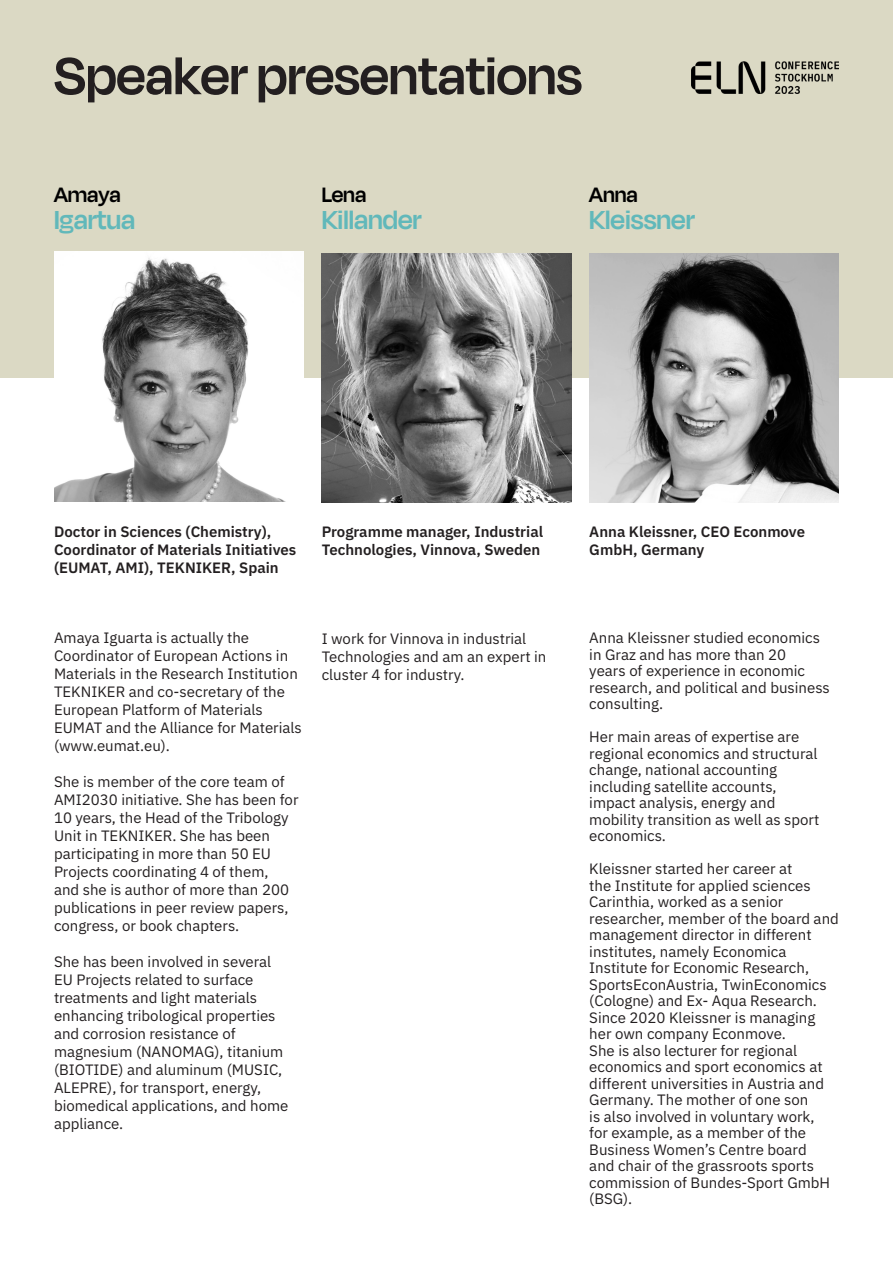
<style>
.page{position:relative;width:893px;height:1263px;background:#fff}
.page>*{position:absolute;margin:0;border:0;box-sizing:border-box;transform-origin:0 0}
.t1{font:600 60px "Degular Display";color:#231f20}
.t2{font:600 30px "Degular Display";color:#61b8ba}
.t3{font:600 24px "Degular Display";color:#000}
.t4{font:15px/16.5px "IBM Plex Sans";color:#231f20}
.t5{font:600 15px/18px "IBM Plex Sans";color:#231f20}
</style>
<div class="page">
<div style="left:0;top:0;width:893px;height:378px;background:#dbd9c4"></div>
<img style="left:54px;top:252px;width:250px;height:250px">
<img style="left:322px;top:253px;width:249px;height:250px">
<img style="left:589px;top:253px;width:250px;height:250px">
<img style="left:692px;top:62px;width:147px;height:31px">
<p class="t1" style="left:54px;top:41px;width:530px">Speaker presentations</p>
<p class="t3" style="left:54px;top:181px;width:68px">Amaya</p>
<p class="t2" style="left:54px;top:202px;width:83px">Igartua</p>
<p class="t3" style="left:322px;top:181px;width:46px">Lena</p>
<p class="t2" style="left:322px;top:202px;width:101px">Killander</p>
<p class="t3" style="left:589px;top:181px;width:50px">Anna</p>
<p class="t2" style="left:589px;top:202px;width:107px">Kleissner</p>
<p class="t5" style="left:54px;top:521px;width:244px">Doctor in Sciences (Chemistry),<br>Coordinator of Materials Initiatives (EUMAT, AMI), TEKNIKER, Spain</p>
<p class="t5" style="left:322px;top:521px;width:223px">Programme manager, Industrial<br>Technologies, Vinnova, Sweden</p>
<p class="t5" style="left:589px;top:521px;width:217px">Anna Kleissner, CEO Econmove<br>GmbH, Germany</p>
<p class="t4" style="left:54px;top:628px;width:249px;line-height:18px">Amaya Iguarta is actually the<br>Coordinator of European Actions in<br>Materials in the Research Institution<br>TEKNIKER and co-secretary of the<br>European Platform of Materials<br>EUMAT and the Alliance for Materials (www.eumat.eu).</p>
<p class="t4" style="left:54px;top:772px;width:246px;line-height:18px">She is member of the core team of<br>AMI2030 initiative. She has been for<br>10 years, the Head of the Tribology<br>Unit in TEKNIKER. She has been participating in more than 50 EU<br>Projects coordinating 4 of them,<br>and she is author of more than 200 publications in peer review papers, congress, or book chapters.</p>
<p class="t4" style="left:54px;top:952px;width:236px;line-height:18px">She has been involved in several<br>EU Projects related to surface treatments and light materials enhancing tribological properties and corrosion resistance of magnesium (NANOMAG), titanium (BIOTIDE) and aluminum (MUSIC,<br>ALEPRE), for transport, energy, biomedical applications, and home appliance.</p>
<p class="t4" style="left:322px;top:629px;width:226px;line-height:18px">I work for Vinnova in industrial<br>Technologies and am an expert in cluster 4 for industry.</p>
<p class="t4" style="left:589px;top:628px;width:242px">Anna Kleissner studied economics in Graz and has more than 20<br>years of experience in economic research, and political and business consulting.</p>
<p class="t4" style="left:589px;top:727px;width:232px">Her main areas of expertise are regional economics and structural change, national accounting including satellite accounts, impact analysis, energy and mobility transition as well as sport economics.</p>
<p class="t4" style="left:589px;top:859px;width:251px">Kleissner started her career at<br>the Institute for applied sciences<br>Carinthia, worked as a senior researcher, member of the board and management director in different institutes, namely Economica<br>Institute for Economic Research,<br>SportsEconAustria, TwinEconomics (Cologne) and Ex- Aqua Research.<br>Since 2020 Kleissner is managing her own company Econmove.<br>She is also lecturer for regional economics and sport economics at different universities in Austria and<br>Germany. The mother of one son<br>is also involved in voluntary work,<br>for example, as a member of the<br>Business Women’s Centre board<br>and chair of the grassroots sports commission of Bundes-Sport GmbH (BSG).</p>
</div>
